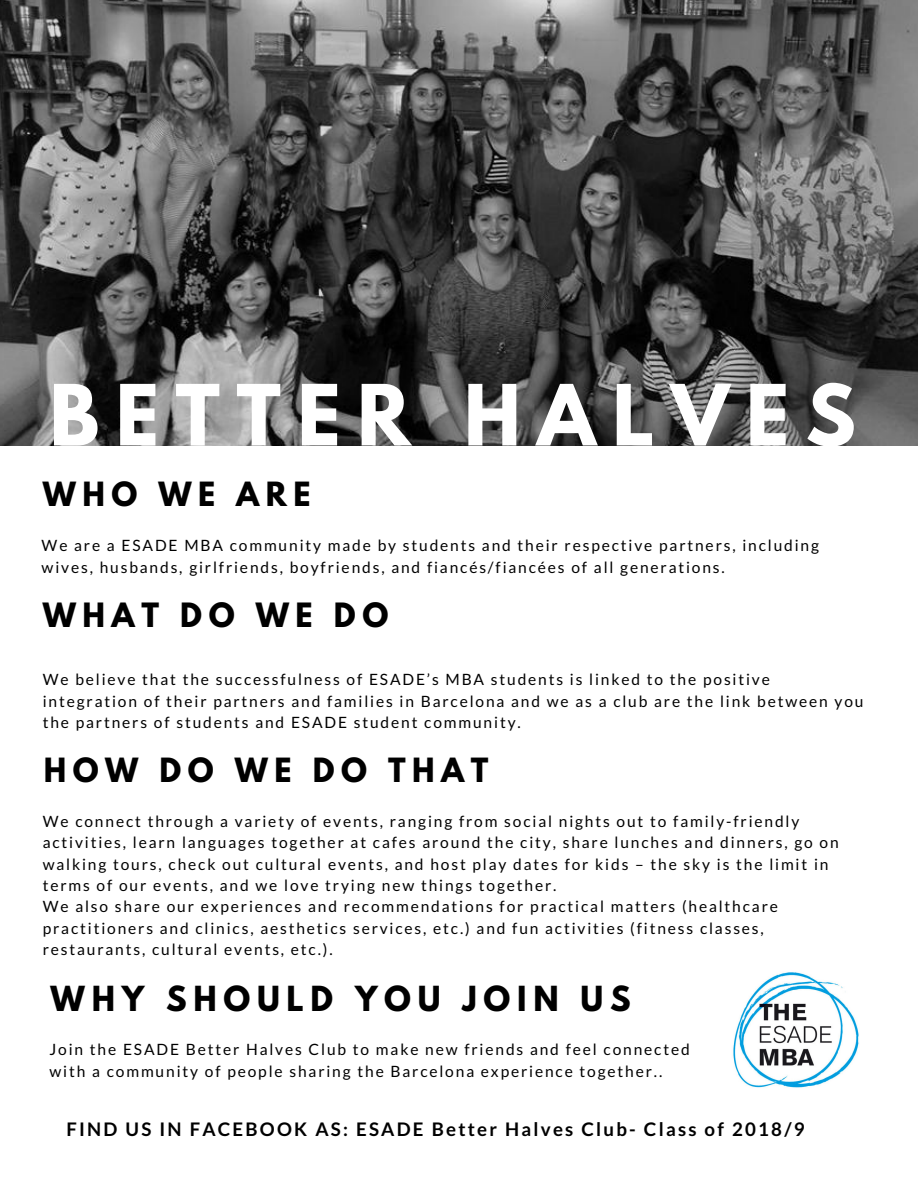
<style>
.page{position:relative;width:918px;height:1188px;background:#fff}
.page>*{position:absolute;margin:0;border:0;box-sizing:border-box;transform-origin:0 0}
.t1{font:700 74.7px "League Spartan";letter-spacing:.22em;color:#fff}
.t2{font:700 30.6px "League Spartan";letter-spacing:.22em;color:#000}
.t3{font:700 29.7px "League Spartan";letter-spacing:.22em;color:#000}
.t4{font:700 29.55px "League Spartan";letter-spacing:.22em;color:#000}
.t5{font:700 18.75px "Lato";letter-spacing:.12em;color:#000}
.t6{font:15.6px/21.3px "Lato";letter-spacing:.12em;color:#000}
</style>
<div class="page">
<img style="left:0;top:0;width:918px;height:446px">
<img style="left:733px;top:972px;width:126px;height:116px">
<h1 class="t1" style="left:49px;top:378px;width:808px">BETTER HALVES</h1>
<h3 class="t4" style="left:43px;top:480px;width:270px">WHO WE ARE</h3>
<p class="t6" style="left:42px;top:535px;width:779px">We are a ESADE MBA community made by students and their respective partners, including wives, husbands, girlfriends, boyfriends, and fiancés/fiancées of all generations.</p>
<h3 class="t3" style="left:43px;top:600px;width:347px">WHAT DO WE DO</h3>
<p class="t6" style="left:43px;top:668px;width:822px">We believe that the successfulness of ESADE’s MBA students is linked to the positive integration of their partners and families in Barcelona and we as a club are the link between you the partners of students and ESADE student community.</p>
<h3 class="t4" style="left:44px;top:755px;width:446px">HOW DO WE DO THAT</h3>
<p class="t6" style="left:43px;top:810px;width:798px">We connect through a variety of events, ranging from social nights out to family-friendly activities, learn languages together at cafes around the city, share lunches and dinners, go on walking tours, check out cultural events, and host play dates for kids – the sky is the limit in terms of our events, and we love trying new things together.<br>We also share our experiences and recommendations for practical matters (healthcare practitioners and clinics, aesthetics services, etc.) and fun activities (fitness classes, restaurants, cultural events, etc.).</p>
<h2 class="t2" style="left:51px;top:984px;width:581px">WHY SHOULD YOU JOIN US</h2>
<p class="t6" style="left:49px;top:1039px;width:642px">Join the ESADE Better Halves Club to make new friends and feel connected with a community of people sharing the Barcelona experience together..</p>
<p class="t5" style="left:66px;top:1118px;width:740px">FIND US IN FACEBOOK AS: ESADE Better Halves Club- Class of 2018/9</p>
</div>
